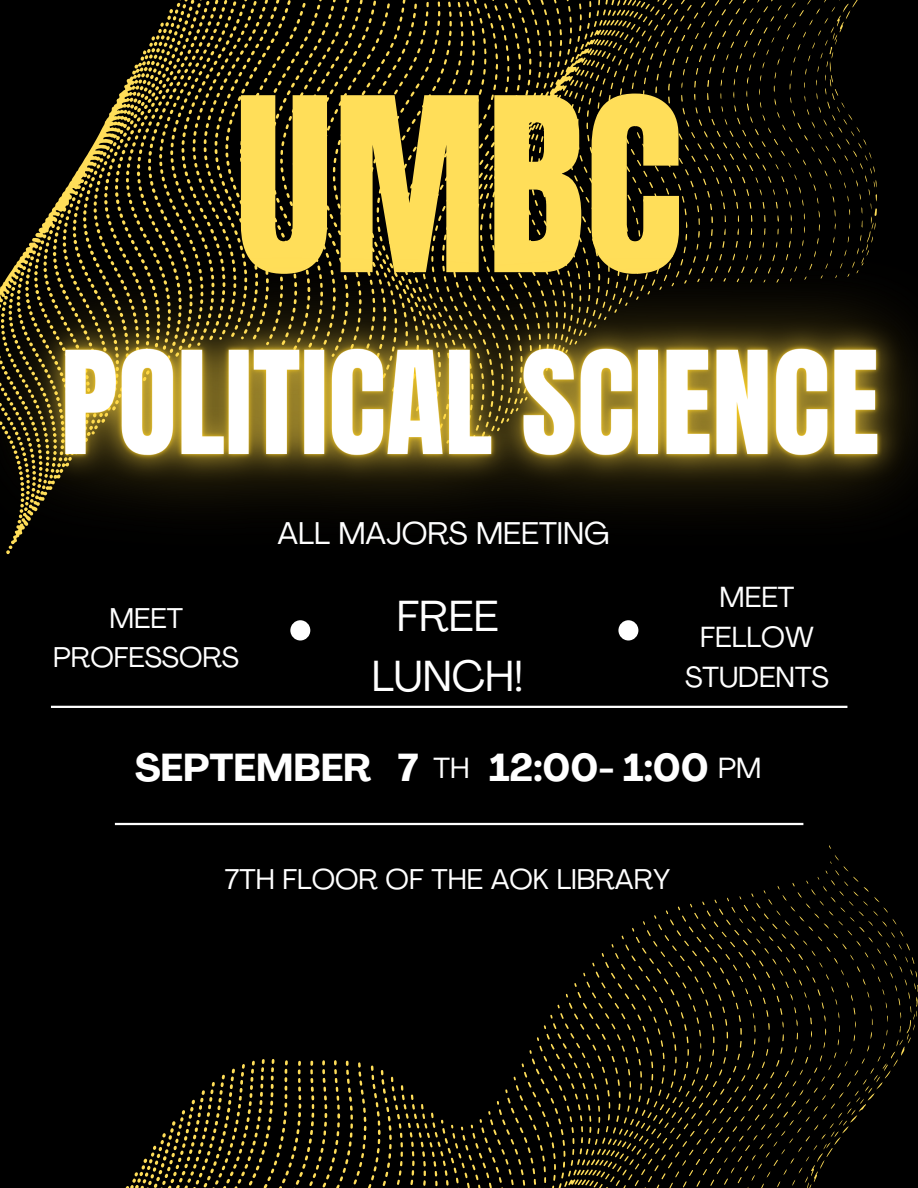
<style>
.page{position:relative;width:918px;height:1188px;background:#000}
.page>*{position:absolute;margin:0;border:0;box-sizing:border-box;transform-origin:0 0}
.t1{font:206.1px "Anton";color:#ffde59}
.t2{font:42.9px/59.6px "Agrandir";color:#fff;text-align:center}
.t3{font:700 38.4px "Agrandir";color:#fff}
.t4{font:31.05px "Agrandir";color:#fff}
.t5{font:28.65px/39.9px "Agrandir";color:#fff;text-align:center}
.t6{font:28.2px/39.2px "Agrandir";color:#fff;text-align:center}
.s1{font-weight:400;font-size:28.8px}
</style>
<div class="page">
<svg style="left:88px;top:0;width:783px;height:154px"></svg>
<hr style="left:51px;top:706px;width:796px;height:2px;background:#fff">
<hr style="left:115px;top:823px;width:688px;height:2px;background:#fff">
<img style="left:0;top:154px;width:918px;height:401px">
<svg style="left:290px;top:620px;width:21px;height:21px"></svg>
<svg style="left:618px;top:620px;width:21px;height:21px"></svg>
<svg style="left:125px;top:845px;width:793px;height:343px"></svg>
<h1 class="t1" style="left:235px;top:38px;width:449px">UMBC</h1>
<p class="t6" style="left:53px;top:601px;width:187px">MEET<br>PROFESSORS</p>
<p class="t4" style="left:277px;top:521px;width:333px">ALL MAJORS MEETING</p>
<h2 class="t2" style="left:372px;top:591px;width:153px">FREE<br>LUNCH!</h2>
<p class="t5" style="left:685px;top:580px;width:145px">MEET<br>FELLOW<br>STUDENTS</p>
<h3 class="t3" style="left:135px;top:752px;width:628px">SEPTEMBER 7 <span class="s1">TH</span> 12:00- 1:00 <span class="s1">PM</span></h3>
<p class="t6" style="left:225px;top:863px;width:447px">7TH FLOOR OF THE AOK LIBRARY</p>
</div>
